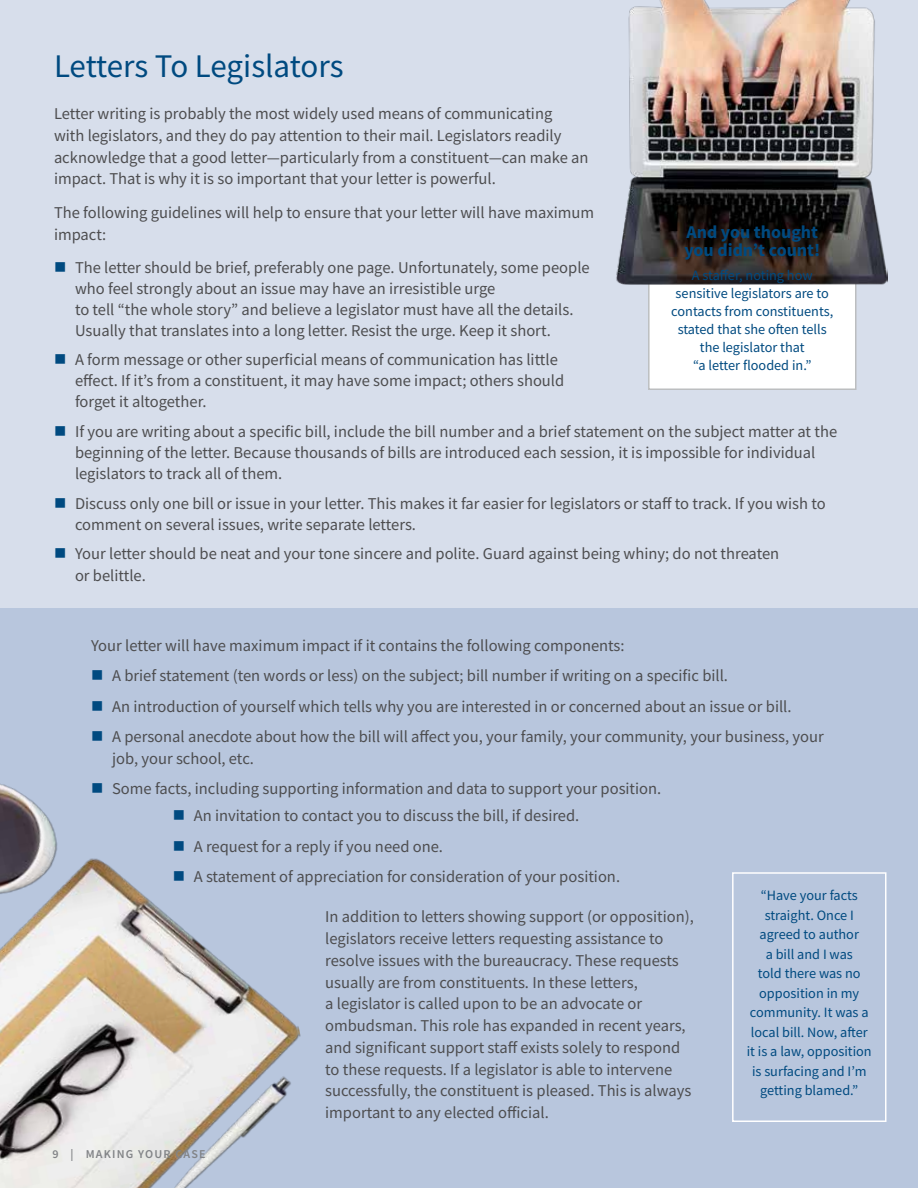
<style>
.page{position:relative;width:918px;height:1188px;background:#fff}
.page>*{position:absolute;margin:0;border:0;box-sizing:border-box;transform-origin:0 0}
.t1{font:33px "Source Sans Pro";letter-spacing:-.01em;color:#004a80}
.t2{font:700 18px "Source Sans Pro";color:#004a80}
.t3{font:16.5px/21.8px "Source Sans Pro";color:#4d4d4f}
.t4{font:14.25px/18px "Source Sans Pro";color:#004a80;text-align:center}
.t5{font:600 12px "Source Sans Pro";letter-spacing:.1em;color:#818386}
.s1{color:#004a80}
</style>
<div class="page">
<div style="left:0;top:0;width:917px;height:609px;background:#d7deeb"></div>
<div style="left:0;top:609px;width:918px;height:579px;background:#b8c6dd"></div>
<div style="left:648px;top:211px;width:208px;height:179px;background:#fff;border:2px solid #bcbec0"></div>
<img style="left:616px;top:0;width:272px;height:285px">
<img style="left:0;top:783px;width:301px;height:405px">
<div style="left:732px;top:872px;width:154px;height:250px;border:2px solid #fff"></div>
<h1 class="t1" style="left:54px;top:45px;width:291px">Letters To Legislators</h1>
<p class="t3" style="left:54px;top:103px;width:536px">Letter writing is probably the most widely used means of communicating<br>with legislators, and they do pay attention to their mail. Legislators readily acknowledge that a good letter—particularly from a constituent—can make an impact. That is why it is so important that your letter is powerful.</p>
<p class="t3" style="left:54px;top:202px;width:542px">The following guidelines will help to ensure that your letter will have maximum impact:</p>
<p class="t2" style="left:686px;top:219px;width:133px">And you thought</p>
<p class="t2" style="left:684px;top:237px;width:137px">you didn’t count!</p>
<p class="t3" style="left:54px;top:256px;width:537px"><span class="s1">■</span> The letter should be brief, preferably one page. Unfortunately, some people</p>
<p class="t4" style="left:692px;top:267px;width:122px">A staffer, noting how</p>
<p class="t3" style="left:75px;top:277px;width:422px">who feel strongly about an issue may have an irresistible urge</p>
<p class="t4" style="left:676px;top:285px;width:155px">sensitive legislators are to</p>
<p class="t3" style="left:75px;top:298px;width:500px">to tell “the whole story” and believe a legislator must have all the details.</p>
<p class="t4" style="left:671px;top:303px;width:163px">contacts from constituents,</p>
<p class="t3" style="left:75px;top:319px;width:477px">Usually that translates into a long letter. Resist the urge. Keep it short.</p>
<p class="t4" style="left:678px;top:321px;width:151px">stated that she often tells the legislator that</p>
<p class="t3" style="left:54px;top:349px;width:505px"><span class="s1">■</span> A form message or other superficial means of communication has little</p>
<p class="t4" style="left:693px;top:357px;width:120px">“a letter flooded in.”</p>
<p class="t3" style="left:75px;top:370px;width:491px;line-height:21px">effect. If it’s from a constituent, it may have some impact; others should forget it altogether.</p>
<p class="t3" style="left:75px;top:421px;width:764px;line-height:21px;text-indent:-21px"><span class="s1">■</span> If you are writing about a specific bill, include the bill number and a brief statement on the subject matter at the beginning of the letter. Because thousands of bills are introduced each session, it is impossible for individual legislators to track all of them.</p>
<p class="t3" style="left:75px;top:493px;width:752px;line-height:21px;text-indent:-21px"><span class="s1">■</span> Discuss only one bill or issue in your letter. This makes it far easier for legislators or staff to track. If you wish to comment on several issues, write separate letters.</p>
<p class="t3" style="left:75px;top:543px;width:706px;text-indent:-21px"><span class="s1">■</span> Your letter should be neat and your tone sincere and polite. Guard against being whiny; do not threaten or belittle.</p>
<p class="t3" style="left:91px;top:635px;width:535px">Your letter will have maximum impact if it contains the following components:</p>
<p class="t3" style="left:91px;top:665px;width:638px"><span class="s1">■</span> A brief statement (ten words or less) on the subject; bill number if writing on a specific bill.</p>
<p class="t3" style="left:91px;top:695px;width:702px"><span class="s1">■</span> An introduction of yourself which tells why you are interested in or concerned about an issue or bill.</p>
<p class="t3" style="left:112px;top:726px;width:713px;text-indent:-21px"><span class="s1">■</span> A personal anecdote about how the bill will affect you, your family, your community, your business, your job, your school, etc.</p>
<p class="t3" style="left:91px;top:778px;width:572px"><span class="s1">■</span> Some facts, including supporting information and data to support your position.</p>
<p class="t3" style="left:173px;top:805px;width:408px"><span class="s1">■</span> An invitation to contact you to discuss the bill, if desired.</p>
<p class="t3" style="left:173px;top:835px;width:272px"><span class="s1">■</span> A request for a reply if you need one.</p>
<p class="t3" style="left:173px;top:865px;width:449px"><span class="s1">■</span> A statement of appreciation for consideration of your position.</p>
<p class="t4" style="left:761px;top:886px;width:98px">“Have your facts</p>
<p class="t3" style="left:325px;top:906px;width:370px">In addition to letters showing support (or opposition),</p>
<p class="t4" style="left:760px;top:905px;width:101px;line-height:19.5px">straight. Once I agreed to author</p>
<p class="t3" style="left:325px;top:928px;width:340px">legislators receive letters requesting assistance to</p>
<p class="t4" style="left:766px;top:945px;width:89px">a bill and I was</p>
<p class="t3" style="left:325px;top:949px;width:355px">resolve issues with the bureaucracy. These requests</p>
<p class="t4" style="left:758px;top:964px;width:104px">told there was no</p>
<p class="t3" style="left:325px;top:971px;width:314px">usually are from constituents. In these letters,</p>
<p class="t4" style="left:759px;top:984px;width:102px">opposition in my</p>
<p class="t3" style="left:325px;top:993px;width:318px">a legislator is called upon to be an advocate or</p>
<p class="t4" style="left:750px;top:1003px;width:120px">community. It was a</p>
<p class="t3" style="left:325px;top:1015px;width:362px">ombudsman. This role has expanded in recent years,</p>
<p class="t4" style="left:751px;top:1023px;width:118px">local bill. Now, after</p>
<p class="t3" style="left:325px;top:1036px;width:357px">and significant support staff exists solely to respond</p>
<p class="t4" style="left:747px;top:1042px;width:126px">it is a law, opposition</p>
<p class="t3" style="left:325px;top:1058px;width:349px">to these requests. If a legislator is able to intervene</p>
<p class="t4" style="left:752px;top:1062px;width:116px">is surfacing and I’m</p>
<p class="t3" style="left:325px;top:1080px;width:368px">successfully, the constituent is pleased. This is always</p>
<p class="t4" style="left:760px;top:1081px;width:100px">getting blamed.”</p>
<p class="t3" style="left:325px;top:1102px;width:225px">important to any elected official.</p>
<p class="t5" style="left:52px;top:1146px;width:155px">9 | MAKING YOUR CASE</p>
</div>
